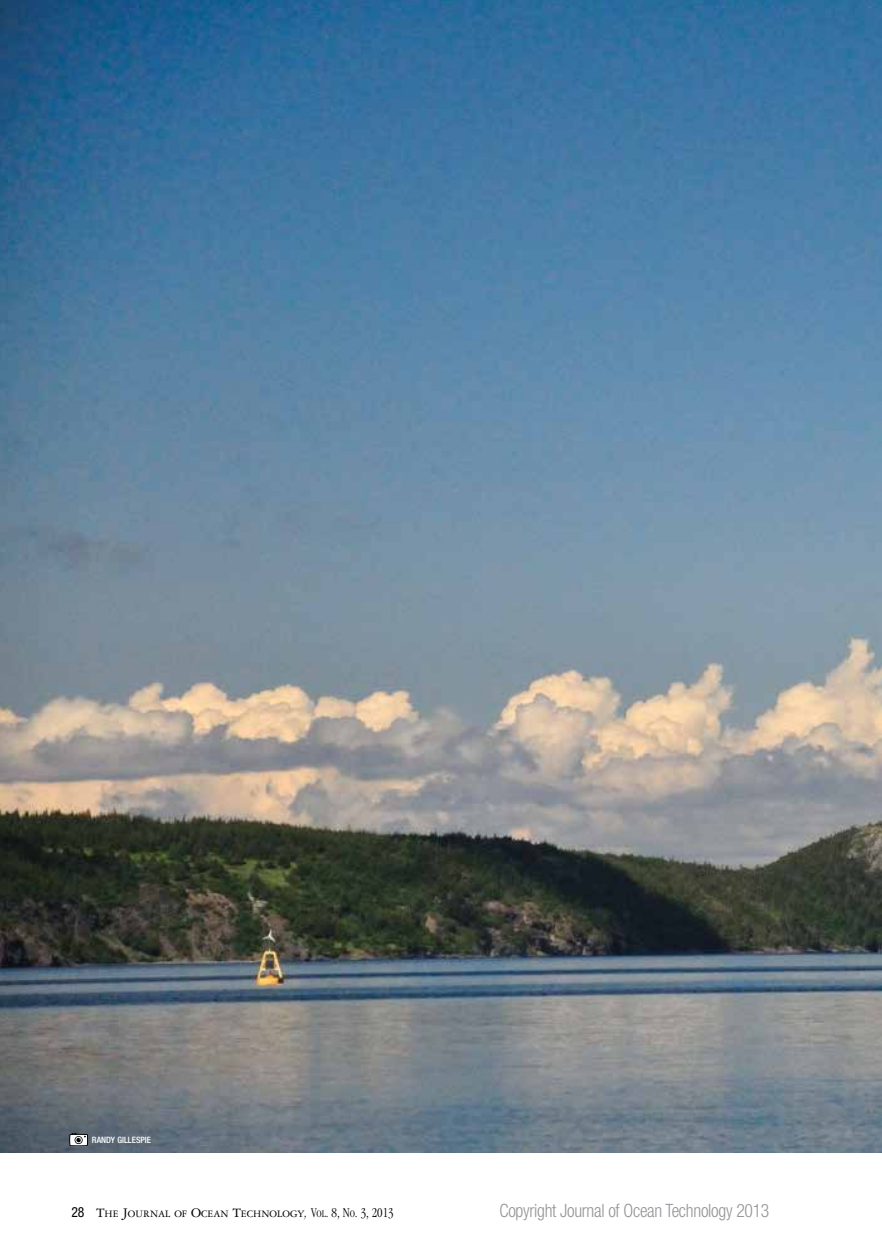
<style>
.page{position:relative;width:882px;height:1260px;background:#fff}
.page>*{position:absolute;margin:0;border:0;box-sizing:border-box;transform-origin:0 0}
.t1{font:300 condensed 18.38px "Helvetica Neue";letter-spacing:-.015em;color:#939598;scale:.96 1}
.t2{font:10.5px "Garamond Three";color:#000}
.t3{font:500 condensed 8.75px "Helvetica Neue";color:#fff}
.s1{font-family:"Helvetica Neue";font-stretch:condensed;font-size:14px}
.s2{font-size:14px}
.s3{font-family:"Garamond";font-weight:300;font-style:italic;font-stretch:condensed;font-size:14px}
.s4{font-family:"Garamond";font-weight:300;font-stretch:condensed;font-size:14px}
.s5{font-family:"Garamond";font-weight:300;font-stretch:condensed}
</style>
<div class="page">
<img style="left:0;top:0;width:882px;height:1153px">
<svg style="left:70px;top:1133px;width:18px;height:13px"></svg>
<p class="t3" style="left:92px;top:1134px;width:61px">RANDY GILLESPIE</p>
<p class="t2" style="left:71px;top:1208px;width:324px"><span class="s1">28</span> <span class="s2">T</span>HE <span class="s2">J</span>OURNAL OF <span class="s2">O</span>CEAN <span class="s2">T</span>ECHNOLOGY<span class="s3">,</span> <span class="s4">V</span><span class="s5">ol</span><span class="s4">. 8, N</span><span class="s5">o</span><span class="s4">. 3, 2013</span></p>
<h1 class="t1" style="left:500px;top:1200px;width:283px">Copyright Journal of Ocean Technology 2013</h1>
</div>
